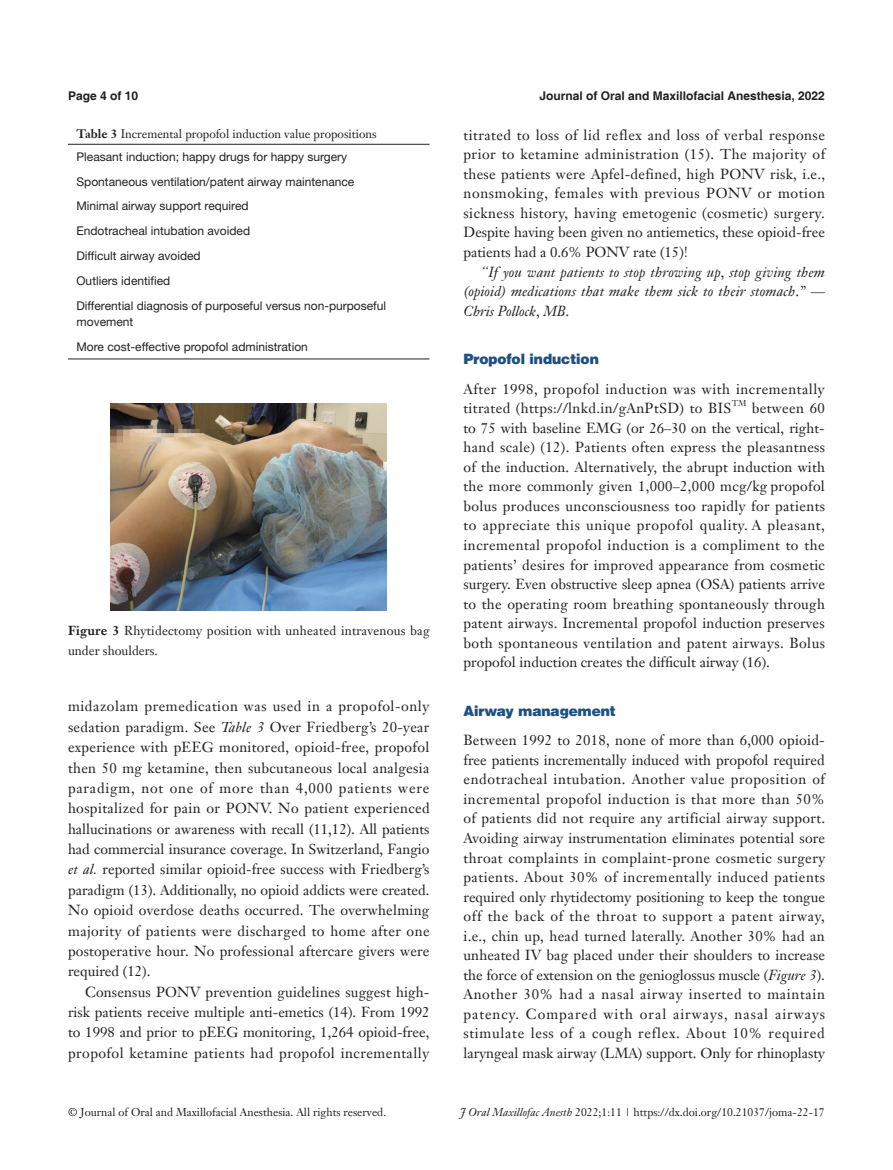
<style>
.page{position:relative;width:893px;height:1170px;background:#fff}
.page>*{position:absolute;margin:0;border:0;box-sizing:border-box;transform-origin:0 0}
.t1{font:14.25px/19.5px "Janson Text LT";letter-spacing:.015em;color:#231f20;text-align:justify}
.t2{font:italic 14.25px/19.5px "Janson Text LT";letter-spacing:.01em;color:#231f20;text-align:justify}
.t3{font:14.25px/19.5px "Janson Text LT";letter-spacing:.035em;color:#231f20}
.t4{font:900 14.25px "Helvetica";color:#1c5085}
.t5{font:12.75px/19.5px "Janson Text LT";letter-spacing:.015em;color:#231f20}
.t6{font:12px/24.8px "Helvetica Neue LT Pro";color:#231f20}
.t7{font:700 12px "Helvetica";color:#231f20}
.t8{font:12px "Janson Text LT";color:#231f20}
.t9{font:11.25px "Janson Text LT";color:#231f20}
.t10{font:8.25px "Janson Text LT";color:#231f20}
.s1{font-weight:700}
.s2{font-style:italic}
.s3{font-family:"Times New Roman"}
.s4{font-style:normal}
</style>
<div class="page">
<hr style="left:68px;top:144px;width:361px;height:1px;background:#231f20">
<hr style="left:68px;top:358px;width:361px;height:1px;background:#231f20">
<img style="left:111px;top:403px;width:276px;height:207px">
<p class="t7" style="left:68px;top:88px;width:72px">Page 4 of 10</p>
<p class="t7" style="left:539px;top:88px;width:287px">Journal of Oral and Maxillofacial Anesthesia, 2022</p>
<p class="t8" style="left:77px;top:126px;width:302px"><span class="s1">Table 3</span> Incremental propofol induction value propositions</p>
<p class="t6" style="left:77px;top:144px;width:311px">Pleasant induction; happy drugs for happy surgery Spontaneous ventilation/patent airway maintenance Minimal airway support required<br>Endotracheal intubation avoided<br>Difficult airway avoided<br>Outliers identified<br>Differential diagnosis of purposeful versus non-purposeful</p>
<p class="t6" style="left:77px;top:309px;width:233px">movement<br>More cost-effective propofol administration</p>
<p class="t5" style="left:68px;top:621px;width:363px"><span class="s1">Figure 3</span> Rhytidectomy position with unheated intravenous bag under shoulders.</p>
<p class="t1" style="left:68px;top:696px;width:363px;line-height:20.4px">midazolam premedication was used in a propofol-only sedation paradigm. See <span class="s2">Table 3</span> Over Friedberg’s 20-year experience with pEEG monitored, opioid-free, propofol then 50 mg ketamine, then subcutaneous local analgesia paradigm, not one of more than 4,000 patients were hospitalized for pain or PONV. No patient experienced hallucinations or awareness with recall (11,12). All patients had commercial insurance coverage. In Switzerland, Fangio <span class="s2">et al.</span> reported similar opioid-free success with Friedberg’s paradigm (13). Additionally, no opioid addicts were created.<br>No opioid overdose deaths occurred. The overwhelming majority of patients were discharged to home after one postoperative hour. No professional aftercare givers were required (12).</p>
<p class="t1" style="left:68px;top:981px;width:363px;line-height:20.4px;text-indent:17px">Consensus PONV prevention guidelines suggest high&shy;risk patients receive multiple anti-emetics (14). From 1992 to 1998 and prior to pEEG monitoring, 1,264 opioid-free, propofol ketamine patients had propofol incrementally</p>
<p class="t1" style="left:463px;top:125px;width:363px">titrated to loss of lid reflex and loss of verbal response prior to ketamine administration (15). The majority of these patients were Apfel-defined, high PONV risk, i.e., nonsmoking, females with previous PONV or motion sickness history, having emetogenic (cosmetic) surgery.<br>Despite having been given no antiemetics, these opioid-free patients had a 0.6% PONV rate (15)!</p>
<p class="t2" style="left:463px;top:262px;width:363px;text-indent:17px"><span class="s3">“</span>If you want patients to stop throwing up<span class="s4">,</span> stop giving them (opioid) medications that make them sick to their stomach<span class="s4">.</span>” <span class="s4">— </span>Chris Pollock<span class="s4">,</span> MB<span class="s4">.</span></p>
<p class="t4" style="left:463px;top:350px;width:137px">Propofol induction</p>
<p class="t3" style="left:463px;top:379px;width:363px">After 1998, propofol induction was with incrementally titrated (https://lnkd.in/gAnPtSD) to BIS</p>
<p class="t10" style="left:732px;top:398px;width:16px">TM</p>
<p class="t1" style="left:463px;top:398px;width:363px;text-indent:288px">between 60 to 75 with baseline EMG (or 26–30 on the vertical, right&shy;hand scale) (12). Patients often express the pleasantness of the induction. Alternatively, the abrupt induction with the more commonly given 1,000–2,000 mcg/kg propofol bolus produces unconsciousness too rapidly for patients to appreciate this unique propofol quality. A pleasant, incremental propofol induction is a compliment to the patients’ desires for improved appearance from cosmetic surgery. Even obstructive sleep apnea (OSA) patients arrive to the operating room breathing spontaneously through patent airways. Incremental propofol induction preserves both spontaneous ventilation and patent airways. Bolus propofol induction creates the difficult airway (16).</p>
<p class="t4" style="left:463px;top:701px;width:154px">Airway management</p>
<p class="t1" style="left:463px;top:730px;width:363px">Between 1992 to 2018, none of more than 6,000 opioid&shy;free patients incrementally induced with propofol required endotracheal intubation. Another value proposition of incremental propofol induction is that more than 50% of patients did not require any artificial airway support.<br>Avoiding airway instrumentation eliminates potential sore throat complaints in complaint-prone cosmetic surgery patients. About 30% of incrementally induced patients required only rhytidectomy positioning to keep the tongue off the back of the throat to support a patent airway, i.e., chin up, head turned laterally. Another 30% had an unheated IV bag placed under their shoulders to increase the force of extension on the genioglossus muscle (<span class="s2">Figure 3</span>).<br>Another 30% had a nasal airway inserted to maintain patency. Compared with oral airways, nasal airways stimulate less of a cough reflex. About 10% required laryngeal mask airway (LMA) support. Only for rhinoplasty</p>
<p class="t9" style="left:68px;top:1104px;width:319px">© Journal of Oral and Maxillofacial Anesthesia. All rights reserved.</p>
<p class="t9" style="left:460px;top:1104px;width:366px"><span class="s2">J Oral Maxillofac Anesth</span> 2022;1:11 | https://dx.doi.org/10.21037/joma-22-17</p>
</div>
